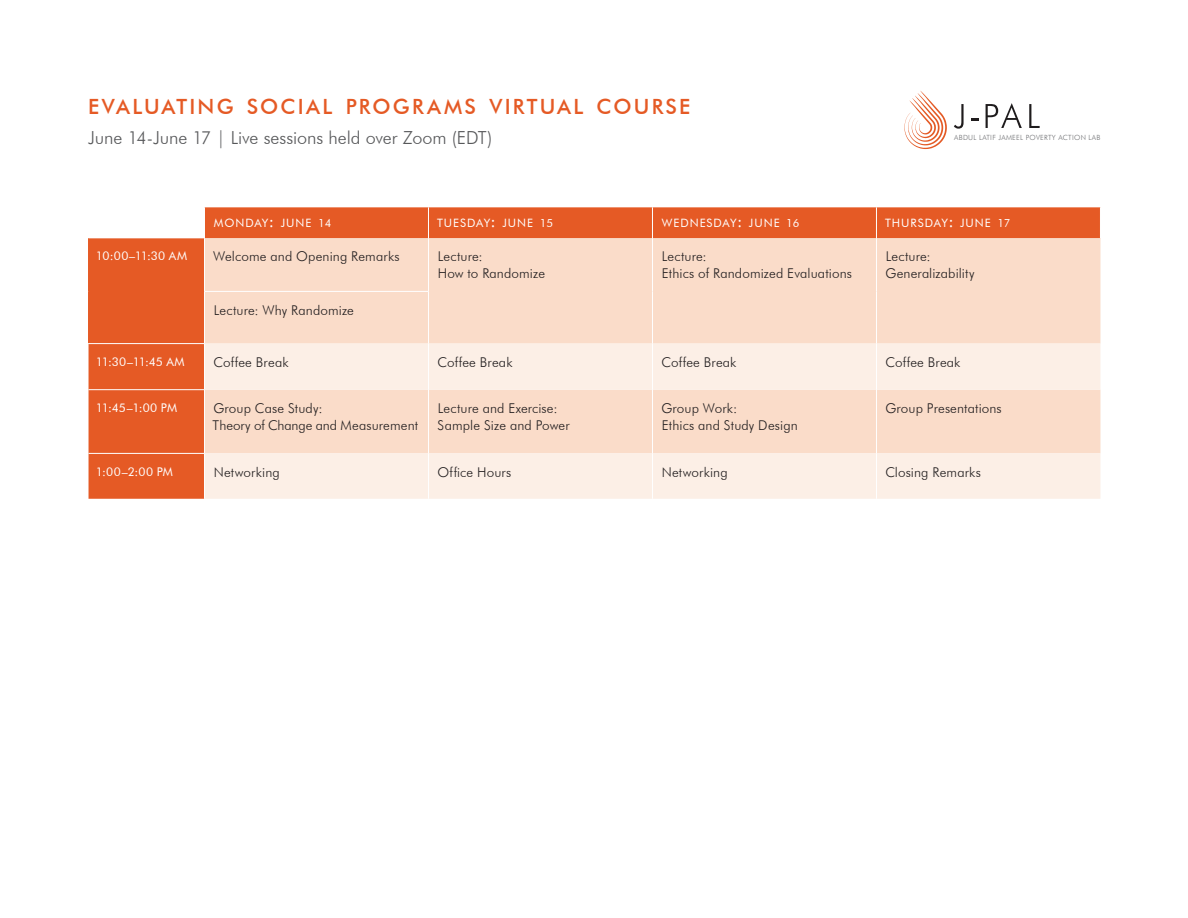
<style>
.page{position:relative;width:1188px;height:918px;background:#fff}
.page>*{position:absolute;margin:0;border:0;box-sizing:border-box;transform-origin:0 0}
.In-text_Headers{font:500 21px "Futura BT";letter-spacing:.105em;color:#e55a25}
.Table_Body_Text{font:300 18px "Futura BT";letter-spacing:-.005em;color:#57585a}
.Table_Body_Text-2{font:300 13.5px/16.5px "Futura BT";letter-spacing:.01em;color:#231f20}
.Table_Body_Text-3{font:12px "Futura BT";letter-spacing:.005em;color:#fff}
.Table_Headers{font:11.55px "Futura BT";letter-spacing:.09em;color:#fff}
.t1{font:300 7.2px "Futura BT";letter-spacing:.04em;color:#6c6d70}
.s1{font-size:16.5px}
.s2{font-size:11.25px}
</style>
<div class="page">
<svg style="left:89px;top:207px;width:1011px;height:292px;background:#e66433"></svg>
<div style="left:205px;top:238px;width:895px;height:106px;background:#fadcc9"></div>
<svg style="left:205px;top:344px;width:895px;height:155px;background:#fbe7da"></svg>
<hr style="left:204px;top:207px;width:1px;height:31px;background:#fff">
<hr style="left:652px;top:238px;width:1px;height:53px;background:#fff">
<hr style="left:652px;top:291px;width:1px;height:53px;background:#fff">
<hr style="left:204px;top:344px;width:1px;height:46px;background:#fff">
<hr style="left:652px;top:344px;width:1px;height:46px;background:#fff">
<hr style="left:204px;top:390px;width:1px;height:63px;background:#fff">
<hr style="left:652px;top:390px;width:1px;height:63px;background:#fff">
<hr style="left:204px;top:453px;width:1px;height:46px;background:#fff">
<hr style="left:652px;top:453px;width:1px;height:46px;background:#fff">
<hr style="left:428px;top:207px;width:1px;height:31px;background:#fff">
<hr style="left:428px;top:238px;width:1px;height:53px;background:#fff">
<hr style="left:876px;top:238px;width:1px;height:53px;background:#fff">
<hr style="left:428px;top:292px;width:1px;height:52px;background:#fff">
<hr style="left:876px;top:291px;width:1px;height:53px;background:#fff">
<hr style="left:428px;top:344px;width:1px;height:46px;background:#fff">
<hr style="left:876px;top:344px;width:1px;height:46px;background:#fff">
<hr style="left:428px;top:390px;width:1px;height:63px;background:#fff">
<hr style="left:876px;top:390px;width:1px;height:63px;background:#fff">
<hr style="left:428px;top:453px;width:1px;height:46px;background:#fff">
<hr style="left:876px;top:453px;width:1px;height:46px;background:#fff">
<hr style="left:89px;top:453px;width:115px;height:1px;background:#fff">
<hr style="left:89px;top:389px;width:115px;height:1px;background:#fff">
<hr style="left:652px;top:207px;width:1px;height:31px;background:#fff">
<hr style="left:876px;top:207px;width:1px;height:31px;background:#fff">
<hr style="left:205px;top:291px;width:224px;height:1px;background:#fff">
<hr style="left:88px;top:238px;width:1px;height:53px;background:#e55a25">
<hr style="left:88px;top:291px;width:1px;height:52px;background:#e55a25">
<hr style="left:204px;top:238px;width:1px;height:53px;background:#fff">
<hr style="left:204px;top:291px;width:1px;height:53px;background:#fff">
<hr style="left:88px;top:343px;width:116px;height:1px;background:#fff">
<svg style="left:904px;top:91px;width:43px;height:58px"></svg>
<svg style="left:954px;top:104px;width:10px;height:25px"></svg>
<svg style="left:971px;top:118px;width:7px;height:2px"></svg>
<svg style="left:986px;top:103px;width:36px;height:25px"></svg>
<svg style="left:1029px;top:104px;width:11px;height:24px"></svg>
<p class="In-text_Headers" style="left:88px;top:93px;width:604px">EVALUATING SOCIAL PROGRAMS VIRTUAL COURSE</p>
<p class="Table_Body_Text" style="left:88px;top:126px;width:406px">June 14-June 17 | Live sessions held over Zoom (EDT)</p>
<p class="t1" style="left:954px;top:133px;width:148px">ABDUL LATIF JAMEEL POVERTY ACTION LAB</p>
<p class="Table_Headers" style="left:214px;top:216px;width:119px">MONDAY<span class="s1">:</span> JUNE <span class="s2">14</span></p>
<p class="Table_Headers" style="left:437px;top:216px;width:117px">TUESDAY<span class="s1">:</span> JUNE <span class="s2">15</span></p>
<p class="Table_Headers" style="left:662px;top:216px;width:139px">WEDNESDAY<span class="s1">:</span> JUNE <span class="s2">16</span></p>
<p class="Table_Headers" style="left:885px;top:216px;width:127px">THURSDAY<span class="s1">:</span> JUNE <span class="s2">17</span></p>
<p class="Table_Body_Text-3" style="left:96px;top:249px;width:93px">10:00–11:30 AM</p>
<p class="Table_Body_Text-2" style="left:213px;top:248px;width:188px">Welcome and Opening Remarks</p>
<p class="Table_Body_Text-2" style="left:438px;top:248px;width:109px">Lecture:<br>How to Randomize</p>
<p class="Table_Body_Text-2" style="left:662px;top:248px;width:192px">Lecture:<br>Ethics of Randomized Evaluations</p>
<p class="Table_Body_Text-2" style="left:885px;top:248px;width:91px">Lecture:<br>Generalizability</p>
<p class="Table_Body_Text-2" style="left:214px;top:302px;width:142px">Lecture: Why Randomize</p>
<p class="Table_Body_Text-3" style="left:96px;top:355px;width:90px">11:30–11:45 AM</p>
<p class="Table_Body_Text-2" style="left:213px;top:354px;width:77px">Coffee Break</p>
<p class="Table_Body_Text-2" style="left:437px;top:354px;width:77px">Coffee Break</p>
<p class="Table_Body_Text-2" style="left:661px;top:354px;width:77px">Coffee Break</p>
<p class="Table_Body_Text-2" style="left:885px;top:354px;width:77px">Coffee Break</p>
<p class="Table_Body_Text-3" style="left:96px;top:401px;width:83px">11:45–1:00 PM</p>
<p class="Table_Body_Text-2" style="left:213px;top:400px;width:207px">Group Case Study:<br>Theory of Change and Measurement</p>
<p class="Table_Body_Text-2" style="left:438px;top:400px;width:134px">Lecture and Exercise:<br>Sample Size and Power</p>
<p class="Table_Body_Text-2" style="left:661px;top:400px;width:138px">Group Work:<br>Ethics and Study Design</p>
<p class="Table_Body_Text-2" style="left:885px;top:400px;width:118px">Group Presentations</p>
<p class="Table_Body_Text-3" style="left:96px;top:464px;width:78px">1:00–2:00 PM</p>
<p class="Table_Body_Text-2" style="left:214px;top:464px;width:68px">Networking</p>
<p class="Table_Body_Text-2" style="left:437px;top:464px;width:75px">Office Hours</p>
<p class="Table_Body_Text-2" style="left:662px;top:464px;width:68px">Networking</p>
<p class="Table_Body_Text-2" style="left:885px;top:464px;width:97px">Closing Remarks</p>
</div>
